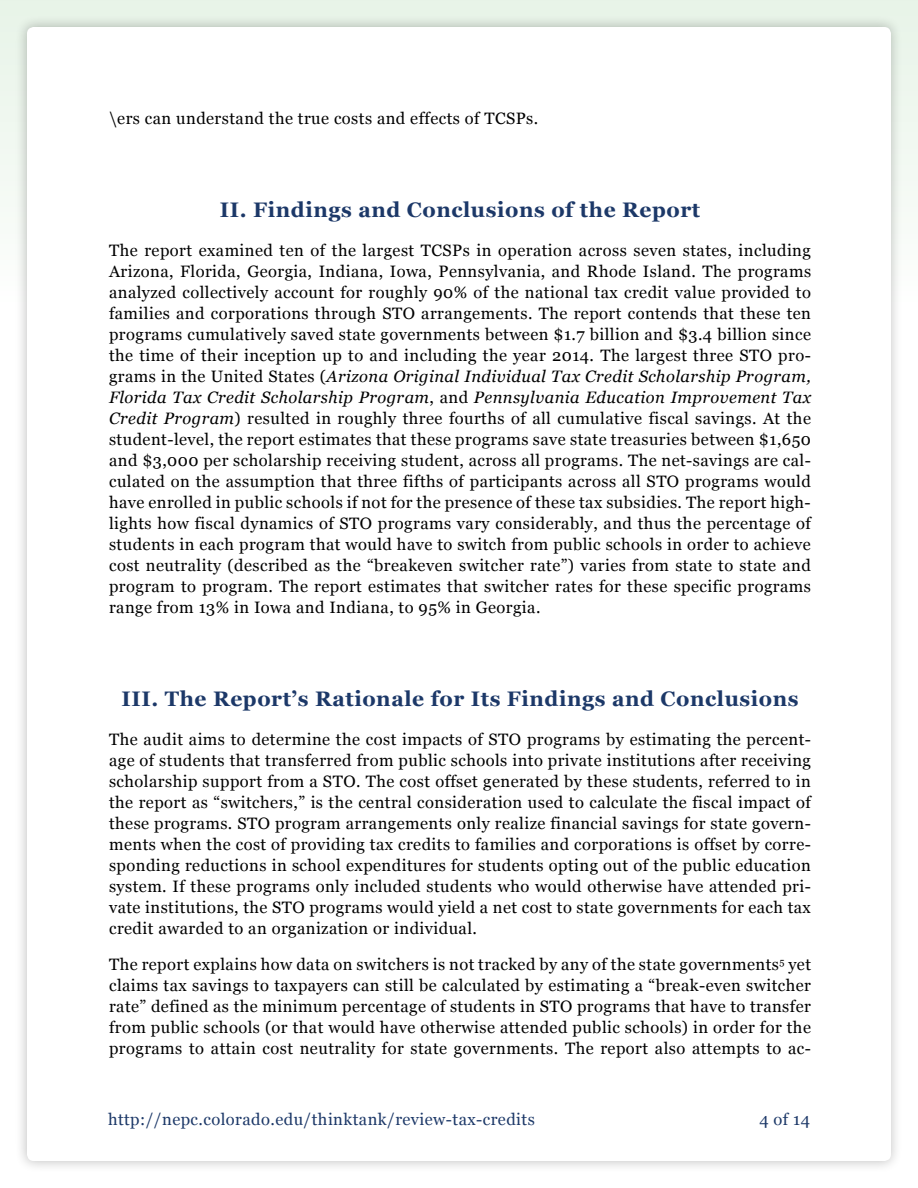
<style>
.page{position:relative;width:918px;height:1188px;background:#fff}
.page>*{position:absolute;margin:0;border:0;box-sizing:border-box;transform-origin:0 0}
.t1{font:700 21px "Georgia";letter-spacing:.025em;color:#1c3868}
.t2{font:16.5px/21px "Georgia";letter-spacing:.025em;color:#000;text-align:justify}
.t3{font:16.5px "Georgia";letter-spacing:.025em;color:#1c3868}
.s1{font-style:italic}
</style>
<div class="page">
<div style="left:0;top:0;width:918px;height:1188px;background:linear-gradient(to right,#f4faf4,#f4faf4)"></div>
<div style="left:15px;top:15px;width:888px;height:1158px;background:#000;opacity:.25"></div>
<div style="left:27px;top:27px;width:864px;height:1134px;background:#fff;border-radius:7px"></div>
<p class="t2" style="left:109px;top:107px;width:431px">\ers can understand the true costs and effects of TCSPs.</p>
<p class="t1" style="left:220px;top:194px;width:482px">II. Findings and Conclusions of the Report</p>
<p class="t2" style="left:109px;top:239px;width:704px">The report examined ten of the largest TCSPs in operation across seven states, including Arizona, Florida, Georgia, Indiana, Iowa, Pennsylvania, and Rhode Island. The programs analyzed collectively account for roughly 90% of the national tax credit value provided to families and corporations through STO arrangements. The report contends that these ten programs cumulatively saved state governments between $1.7 billion and $3.4 billion since the time of their inception up to and including the year 2014. The largest three STO pro&shy;grams in the United States (<span class="s1">Arizona Original Individual Tax Credit Scholarship Program, Florida Tax Credit Scholarship Program</span>, and <span class="s1">Pennsylvania Education Improvement Tax Credit Program</span>) resulted in roughly three fourths of all cumulative fiscal savings. At the student-level, the report estimates that these programs save state treasuries between $1,650 and $3,000 per scholarship receiving student, across all programs. The net-savings are cal&shy;culated on the assumption that three fifths of participants across all STO programs would have enrolled in public schools if not for the presence of these tax subsidies. The report high&shy;lights how fiscal dynamics of STO programs vary considerably, and thus the percentage of students in each program that would have to switch from public schools in order to achieve cost neutrality (described as the “breakeven switcher rate”) varies from state to state and program to program. The report estimates that switcher rates for these specific programs range from 13% in Iowa and Indiana, to 95% in Georgia.</p>
<p class="t1" style="left:122px;top:683px;width:678px">III. The Report’s Rationale for Its Findings and Conclusions</p>
<p class="t2" style="left:109px;top:728px;width:703px">The audit aims to determine the cost impacts of STO programs by estimating the percent&shy;age of students that transferred from public schools into private institutions after receiving scholarship support from a STO. The cost offset generated by these students, referred to in the report as “switchers,” is the central consideration used to calculate the fiscal impact of these programs. STO program arrangements only realize financial savings for state govern&shy;ments when the cost of providing tax credits to families and corporations is offset by corre&shy;sponding reductions in school expenditures for students opting out of the public education system. If these programs only included students who would otherwise have attended pri&shy;vate institutions, the STO programs would yield a net cost to state governments for each tax credit awarded to an organization or individual.</p>
<p class="t2" style="left:109px;top:953px;width:703px">The report explains how data on switchers is not tracked by any of the state governments<sup>5</sup> yet claims tax savings to taxpayers can still be calculated by estimating a “break-even switcher rate” defined as the minimum percentage of students in STO programs that have to transfer from public schools (or that would have otherwise attended public schools) in order for the programs to attain cost neutrality for state governments. The report also attempts to ac-</p>
<p class="t3" style="left:108px;top:1107px;width:428px">http://nepc.colorado.edu/thinktank/review-tax-credits</p>
<p class="t3" style="left:759px;top:1107px;width:52px">4 of 14</p>
</div>
